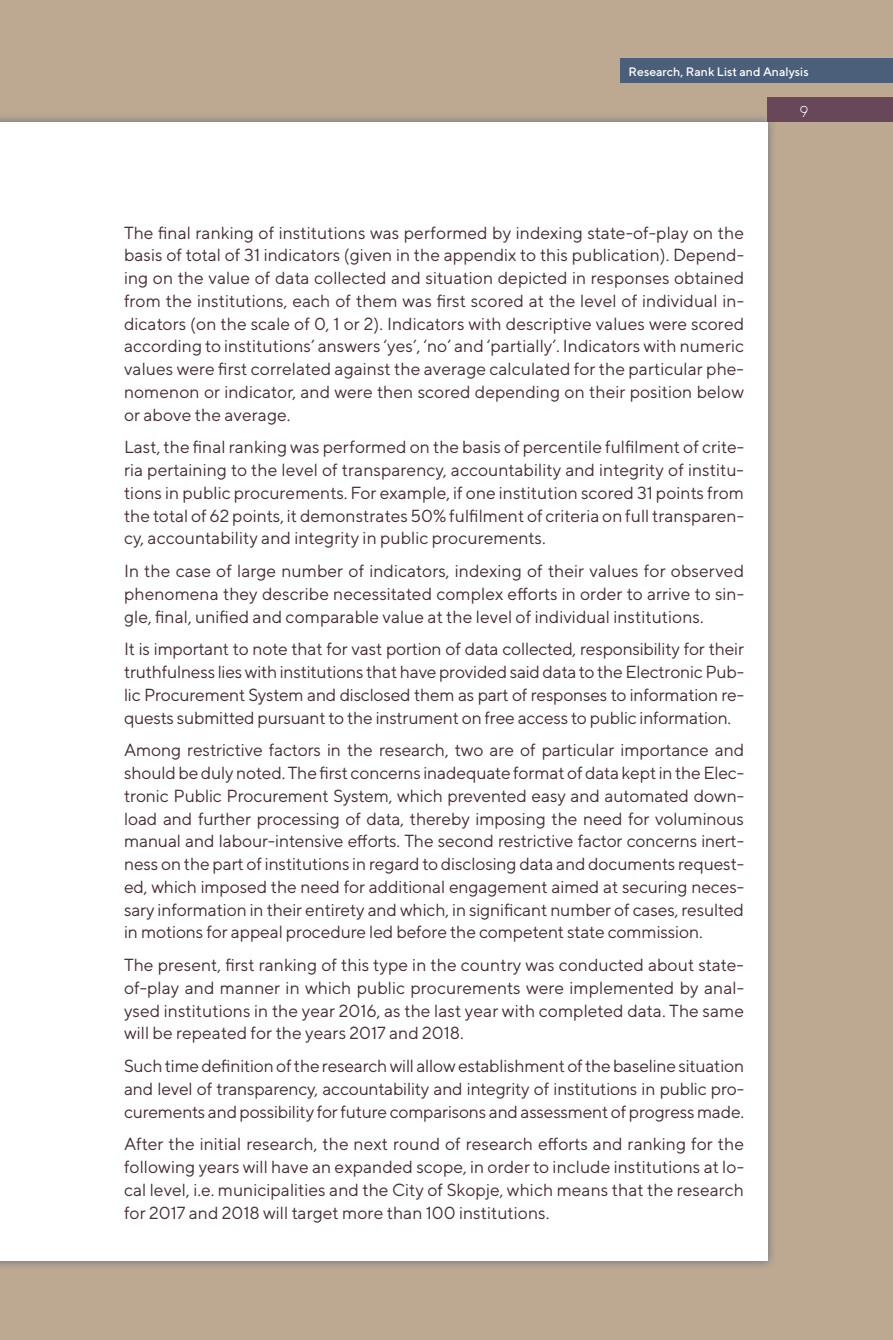
<style>
.page{position:relative;width:893px;height:1340px;background:#fff}
.page>*{position:absolute;margin:0;border:0;box-sizing:border-box;transform-origin:0 0}
.t1{font:17.5px/22.8px "TT Norms";color:#482e36;text-align:justify}
.t2{font:300 15.75px "TT Norms";color:#fff}
.t3{font:500 12.25px "TT Norms";color:#fff}
</style>
<div class="page">
<div style="left:0;top:0;width:893px;height:1339px;background:#bda991"></div>
<div style="left:620px;top:58px;width:273px;height:25px;background:#4b5f7a"></div>
<div style="left:0;top:112px;width:777px;height:1158px;background:#4b5f7a;opacity:.75"></div>
<div style="left:0;top:122px;width:768px;height:1138px;background:#fff"></div>
<div style="left:768px;top:97px;width:125px;height:25px;background:#684758"></div>
<p class="t3" style="left:629px;top:64px;width:182px">Research, Rank List and Analysis</p>
<p class="t2" style="left:800px;top:102px;width:11px">9</p>
<p class="t1" style="left:124px;top:221px;width:622px">The final ranking of institutions was performed by indexing state-of-play on the basis of total of 31 indicators (given in the appendix to this publication). Depend&shy;ing on the value of data collected and situation depicted in responses obtained from the institutions, each of them was first scored at the level of individual in&shy;dicators (on the scale of 0, 1 or 2). Indicators with descriptive values were scored according to institutions’ answers ‘yes’, ‘no’ and ‘partially’. Indicators with numeric values were first correlated against the average calculated for the particular phe&shy;nomenon or indicator, and were then scored depending on their position below or above the average.</p>
<p class="t1" style="left:124px;top:435px;width:622px">Last, the final ranking was performed on the basis of percentile fulfilment of crite&shy;ria pertaining to the level of transparency, accountability and integrity of institu&shy;tions in public procurements. For example, if one institution scored 31 points from the total of 62 points, it demonstrates 50% fulfilment of criteria on full transparen&shy;cy, accountability and integrity in public procurements.</p>
<p class="t1" style="left:124px;top:559px;width:622px">In the case of large number of indicators, indexing of their values for observed phenomena they describe necessitated complex efforts in order to arrive to sin&shy;gle, final, unified and comparable value at the level of individual institutions.</p>
<p class="t1" style="left:124px;top:637px;width:622px">It is important to note that for vast portion of data collected, responsibility for their truthfulness lies with institutions that have provided said data to the Electronic Pub&shy;lic Procurement System and disclosed them as part of responses to information re&shy;quests submitted pursuant to the instrument on free access to public information.</p>
<p class="t1" style="left:124px;top:738px;width:622px">Among restrictive factors in the research, two are of particular importance and should be duly noted. The first concerns inadequate format of data kept in the Elec&shy;tronic Public Procurement System, which prevented easy and automated down&shy;load and further processing of data, thereby imposing the need for voluminous manual and labour-intensive efforts. The second restrictive factor concerns inert&shy;ness on the part of institutions in regard to disclosing data and documents request&shy;ed, which imposed the need for additional engagement aimed at securing neces&shy;sary information in their entirety and which, in significant number of cases, resulted in motions for appeal procedure led before the competent state commission.</p>
<p class="t1" style="left:124px;top:953px;width:622px">The present, first ranking of this type in the country was conducted about state&shy;of-play and manner in which public procurements were implemented by anal&shy;ysed institutions in the year 2016, as the last year with completed data. The same will be repeated for the years 2017 and 2018.</p>
<p class="t1" style="left:124px;top:1054px;width:622px">Such time definition of the research will allow establishment of the baseline situation and level of transparency, accountability and integrity of institutions in public pro&shy;curements and possibility for future comparisons and assessment of progress made.</p>
<p class="t1" style="left:124px;top:1132px;width:622px">After the initial research, the next round of research efforts and ranking for the following years will have an expanded scope, in order to include institutions at lo&shy;cal level, i.e. municipalities and the City of Skopje, which means that the research for 2017 and 2018 will target more than 100 institutions.</p>
</div>
